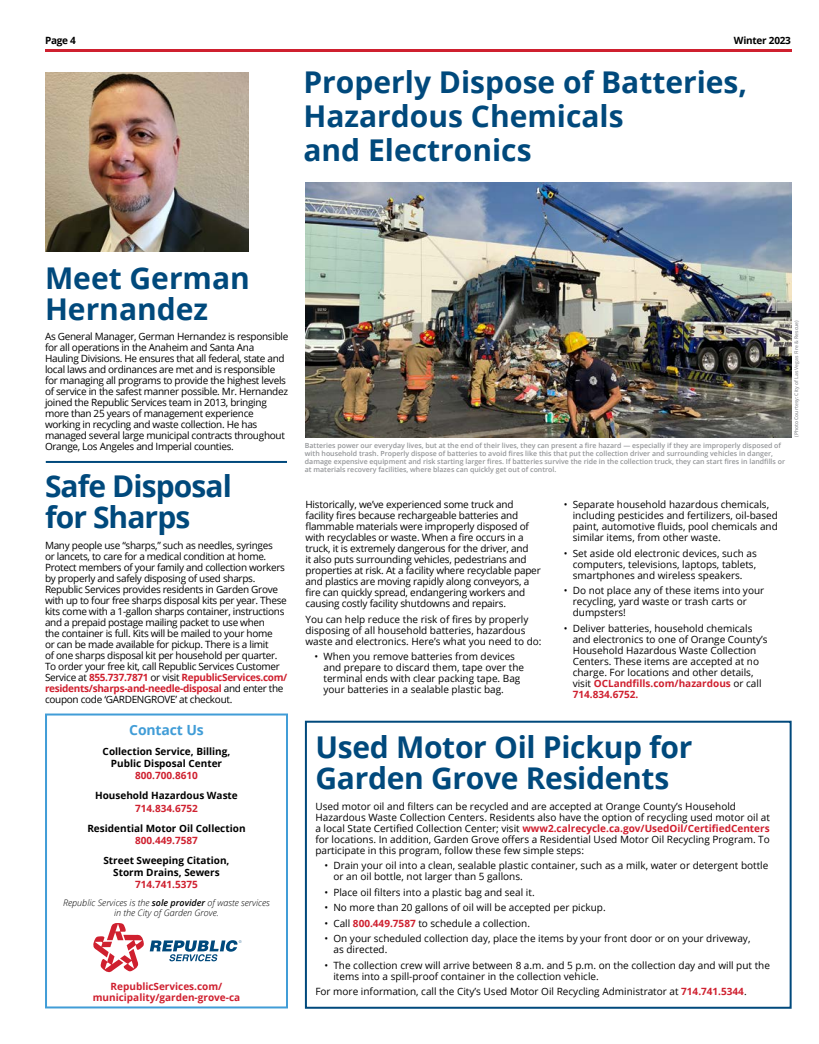
<style>
.page{position:relative;width:819px;height:1044px;background:#fff}
.page>*{position:absolute;margin:0;border:0;box-sizing:border-box;transform-origin:0 0}
.t1{font:700 30px/34px "Open Sans";color:#00497c}
.t2{font:700 30px/31px "Open Sans";letter-spacing:-.03em;color:#00497c}
.t3{font:700 14px "Open Sans";letter-spacing:-.01em;color:#419dd7}
.t4{font:10px/11px "Open Sans";letter-spacing:-.02em;color:#000}
.t5{font:10px/11px "Open Sans";color:#000}
.t6{font:700 10px/11.5px "Open Sans";color:#000;text-align:center}
.t7{font:700 10px/11.5px "Open Sans";color:#cf202f;text-align:center}
.t8{font:700 10px "Open Sans";letter-spacing:-.025em;color:#000}
.t9{font:italic 300 9px/10px "Open Sans";color:#000;text-align:center}
.t10{font:600 7px/8px "Open Sans";color:#939598}
.t11{font:600 5px "Open Sans";color:#939598}
.s1{font-weight:700;color:#cf202f}
.s2{font-weight:600}
</style>
<div class="page">
<hr style="left:45px;top:49px;width:747px;height:2px;background:#cf202f">
<div style="left:45px;top:714px;width:243px;height:294px;border:2px solid #419dd7"></div>
<svg style="left:93px;top:923px;width:149px;height:50px"></svg>
<img style="left:305px;top:182px;width:487px;height:255px">
<div style="left:305px;top:721px;width:487px;height:288px;border:2px solid #00497c"></div>
<img style="left:45px;top:72px;width:204px;height:179px">
<hr style="left:46px;top:461px;width:241px;height:2px;background:#00497c">
<p class="t6" style="left:45px;top:34px;width:32px">Page 4</p>
<p class="t8" style="left:734px;top:33px;width:59px">Winter 2023</p>
<h1 class="t1" style="left:303px;top:64px;width:445px">Properly Dispose of Batteries,<br>Hazardous Chemicals<br>and Electronics</h1>
<h1 class="t1" style="left:45px;top:262px;width:206px;line-height:31px">Meet German<br>Hernandez</h1>
<p class="t4" style="left:45px;top:331px;width:245px">As General Manager, German Hernandez is responsible for all operations in the Anaheim and Santa Ana Hauling Divisions. He ensures that all federal, state and local laws and ordinances are met and is responsible for managing all programs to provide the highest levels of service in the safest manner possible. Mr. Hernandez joined the Republic Services team in 2013, bringing more than 25 years of management experience working in recycling and waste collection. He has managed several large municipal contracts throughout Orange, Los Angeles and Imperial counties.</p>
<h1 class="t2" style="left:45px;top:470px;width:188px">Safe Disposal for Sharps</h1>
<p class="t4" style="left:45px;top:540px;width:244px">Many people use “sharps,” such as needles, syringes<br>or lancets, to care for a medical condition at home.<br>Protect members of your family and collection workers by properly and safely disposing of used sharps.<br>Republic Services provides residents in Garden Grove with up to four free sharps disposal kits per year. These kits come with a 1-gallon sharps container, instructions and a prepaid postage mailing packet to use when<br>the container is full. Kits will be mailed to your home<br>or can be made available for pickup. There is a limit<br>of one sharps disposal kit per household per quarter.<br>To order your free kit, call Republic Services Customer Service at <span class="s1">855.737.7871</span> or visit <span class="s1">RepublicServices.com/ residents/sharps-and-needle-disposal</span> and enter the coupon code ‘GARDENGROVE’ at checkout.</p>
<h2 class="t3" style="left:129px;top:720px;width:76px">Contact Us</h2>
<p class="t6" style="left:103px;top:746px;width:129px">Collection Service, Billing,<br>Public Disposal Center</p>
<p class="t7" style="left:135px;top:770px;width:64px">800.700.8610</p>
<p class="t6" style="left:95px;top:790px;width:144px">Household Hazardous Waste</p>
<p class="t7" style="left:135px;top:802px;width:64px">714.834.6752</p>
<p class="t6" style="left:87px;top:822px;width:160px">Residential Motor Oil Collection</p>
<p class="t7" style="left:135px;top:835px;width:64px">800.449.7587</p>
<p class="t6" style="left:103px;top:855px;width:128px">Street Sweeping Citation,<br>Storm Drains, Sewers</p>
<p class="t7" style="left:135px;top:879px;width:64px">714.741.5375</p>
<p class="t9" style="left:63px;top:897px;width:208px">Republic Services is the <span class="s2">sole provider</span> of waste services in the City of Garden Grove.</p>
<p class="t7" style="left:93px;top:980px;width:149px">RepublicServices.com/ municipality/garden-grove-ca</p>
<p class="t10" style="left:305px;top:441px;width:482px">Batteries power our everyday lives, but at the end of their lives, they can present a fire hazard — especially if they are improperly disposed of with household trash. Properly dispose of batteries to avoid fires like this that put the collection driver and surrounding vehicles in danger, damage expensive equipment and risk starting larger fires. If batteries survive the ride in the collection truck, they can start fires in landfills or at materials recovery facilities, where blazes can quickly get out of control.</p>
<p class="t11" style="left:793px;top:437px;width:118px;rotate:-90deg">(Photo Courtesy: City of Las Vegas Fire &amp; Rescue)</p>
<p class="t4" style="left:305px;top:499px;width:237px">Historically, we’ve experienced some truck and facility fires because rechargeable batteries and flammable materials were improperly disposed of with recyclables or waste. When a fire occurs in a truck, it is extremely dangerous for the driver, and<br>it also puts surrounding vehicles, pedestrians and properties at risk. At a facility where recyclable paper and plastics are moving rapidly along conveyors, a fire can quickly spread, endangering workers and causing costly facility shutdowns and repairs.</p>
<p class="t5" style="left:305px;top:613px;width:238px">You can help reduce the risk of fires by properly disposing of all household batteries, hazardous waste and electronics. Here’s what you need to do:</p>
<p class="t5" style="left:323px;top:651px;width:202px;text-indent:-9px">• When you remove batteries from devices and prepare to discard them, tape over the terminal ends with clear packing tape. Bag your batteries in a sealable plastic bag.</p>
<p class="t5" style="left:573px;top:499px;width:207px;text-indent:-9px">• Separate household hazardous chemicals, including pesticides and fertilizers, oil-based paint, automotive fluids, pool chemicals and similar items, from other waste.</p>
<p class="t4" style="left:573px;top:547px;width:186px;text-align:justify;text-indent:-9px">• Set aside old electronic devices, such as computers, televisions, laptops, tablets, smartphones and wireless speakers.</p>
<p class="t5" style="left:573px;top:585px;width:193px;text-indent:-9px">• Do not place any of these items into your recycling, yard waste or trash carts or dumpsters!</p>
<p class="t5" style="left:573px;top:622px;width:196px;text-indent:-9px">• Deliver batteries, household chemicals and electronics to one of Orange County’s Household Hazardous Waste Collection Centers. These items are accepted at no charge. For locations and other details, visit <span class="s1">OCLandfills.com/hazardous</span> or call <span class="s1">714.834.6752.</span></p>
<h1 class="t1" style="left:315px;top:731px;width:379px;line-height:31px">Used Motor Oil Pickup for<br>Garden Grove Residents</h1>
<p class="t5" style="left:315px;top:800px;width:456px">Used motor oil and filters can be recycled and are accepted at Orange County’s Household Hazardous Waste Collection Centers. Residents also have the option of recycling used motor oil at a local State Certified Collection Center; visit <span class="s1">www2.calrecycle.ca.gov/UsedOil/CertifiedCenters </span>for locations. In addition, Garden Grove offers a Residential Used Motor Oil Recycling Program. To participate in this program, follow these few simple steps:</p>
<p class="t5" style="left:333px;top:860px;width:436px;text-indent:-9px">• Drain your oil into a clean, sealable plastic container, such as a milk, water or detergent bottle or an oil bottle, not larger than 5 gallons.</p>
<p class="t5" style="left:324px;top:886px;width:212px">• Place oil filters into a plastic bag and seal it.</p>
<p class="t5" style="left:324px;top:902px;width:283px">• No more than 20 gallons of oil will be accepted per pickup.</p>
<p class="t5" style="left:324px;top:917px;width:207px">• Call <span class="s1">800.449.7587</span> to schedule a collection.</p>
<p class="t5" style="left:333px;top:933px;width:419px;text-indent:-9px">• On your scheduled collection day, place the items by your front door or on your driveway, as directed.</p>
<p class="t5" style="left:333px;top:959px;width:438px;text-indent:-9px">• The collection crew will arrive between 8 a.m. and 5 p.m. on the collection day and will put the items into a spill-proof container in the collection vehicle.</p>
<p class="t5" style="left:315px;top:986px;width:433px">For more information, call the City’s Used Motor Oil Recycling Administrator at <span class="s1">714.741.5344</span>.</p>
</div>
